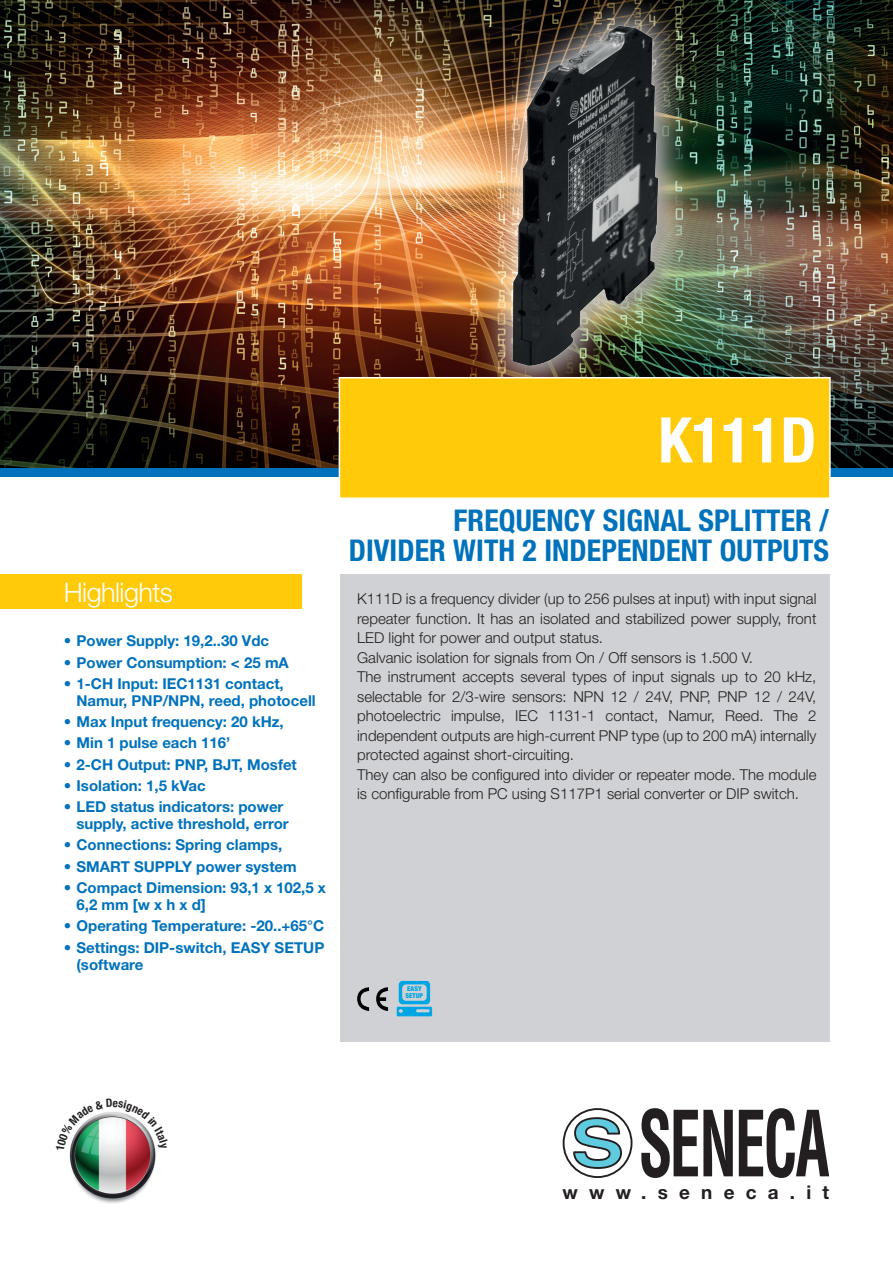
<style>
.page{position:relative;width:893px;height:1263px;background:#fff}
.page>*{position:absolute;margin:0;border:0;box-sizing:border-box;transform-origin:0 0}
.t1{font:700 condensed 63px "Helvetica Neue";letter-spacing:-.01em;color:#fff}
.t2{font:700 condensed 30px/30px "Helvetica Neue";letter-spacing:.005em;color:#0072bc;text-align:right}
.t3{font:300 27px "Helvetica Neue";letter-spacing:-.02em;color:#fff}
.t4{font:700 18.9px "Helvetica Neue";letter-spacing:.595em;color:#231f20}
.t5{font:300 15px/19.5px "Helvetica Neue";color:#231f20}
.t6{font:700 15px/17px "Helvetica Neue";color:#0072bc}
.t7{font:900 condensed 6.75px/6.8px "Helvetica Neue";color:#00a6e4}
</style>
<div class="page">
<img style="left:0;top:0;width:893px;height:468px">
<div style="left:0;top:468px;width:893px;height:8px;background:#0072bc"></div>
<div style="left:0;top:574px;width:302px;height:34px;background:#feca0a"></div>
<div style="left:340px;top:574px;width:489px;height:468px;background:#cfd1d4"></div>
<svg style="left:641px;top:1108px;width:92px;height:70px"></svg>
<svg style="left:739px;top:1108px;width:90px;height:70px"></svg>
<svg style="left:564px;top:1109px;width:68px;height:68px"></svg>
<div style="left:563px;top:1108px;width:69px;height:70px;border:2px solid #231f20;border-radius:50%"></div>
<svg style="left:572px;top:1116px;width:51px;height:54px"></svg>
<img style="left:64px;top:1107px;width:97px;height:98px;border-radius:49px">
<div style="left:475px;top:0;width:220px;height:402px;background:#fff;opacity:.75"></div>
<img style="left:496px;top:15px;width:178px;height:361px">
<div style="left:338px;top:376px;width:493px;height:122px;background:#feca0a"></div>
<svg style="left:357px;top:987px;width:12px;height:24px"></svg>
<svg style="left:376px;top:987px;width:12px;height:24px"></svg>
<svg style="left:397px;top:981px;width:35px;height:35px"></svg>
<svg style="left:64px;top:1107px;width:97px;height:44px"></svg>
<h3 class="t3" style="left:64px;top:576px;width:111px">Highlights</h3>
<p class="t6" style="left:64px;top:632px;width:207px">• Power Supply: 19,2..30 Vdc</p>
<p class="t6" style="left:64px;top:653px;width:227px">• Power Consumption: &lt; 25 mA</p>
<p class="t6" style="left:77px;top:675px;width:241px;text-indent:-13px">• 1-CH Input: IEC1131 contact,<br>Namur, PNP/NPN, reed, photocell</p>
<p class="t6" style="left:64px;top:713px;width:222px">• Max Input frequency: 20 kHz,</p>
<p class="t6" style="left:64px;top:734px;width:168px">• Min 1 pulse each 116’</p>
<p class="t6" style="left:64px;top:755px;width:235px">• 2-CH Output: PNP, BJT, Mosfet</p>
<p class="t6" style="left:64px;top:777px;width:143px">• Isolation: 1,5 kVac</p>
<p class="t6" style="left:77px;top:798px;width:214px;text-indent:-13px">• LED status indicators: power supply, active threshold, error</p>
<p class="t6" style="left:64px;top:836px;width:220px">• Connections: Spring clamps,</p>
<p class="t6" style="left:64px;top:857px;width:235px">• SMART SUPPLY power system</p>
<p class="t6" style="left:77px;top:879px;width:251px;text-indent:-13px">• Compact Dimension: 93,1 x 102,5 x<br>6,2 mm [w x h x d]</p>
<p class="t6" style="left:64px;top:917px;width:262px">• Operating Temperature: -20..+65°C</p>
<p class="t6" style="left:77px;top:938px;width:249px;text-indent:-13px">• Settings: DIP-switch, EASY SETUP (software</p>
<h1 class="t1" style="left:658px;top:402px;width:160px">K111D</h1>
<h2 class="t2" style="left:349px;top:505px;width:482px">FREQUENCY SIGNAL SPLITTER /<br>DIVIDER WITH 2 INDEPENDENT OUTPUTS</h2>
<p class="t5" style="left:357px;top:589px;width:461px">K111D is a frequency divider (up to 256 pulses at input) with input signal repeater function. It has an isolated and stabilized power supply, front LED light for power and output status.<br>Galvanic isolation for signals from On / Off sensors is 1.500 V.<br>The instrument accepts several types of input signals up to 20 kHz, selectable for 2/3-wire sensors: NPN 12 / 24V, PNP, PNP 12 / 24V, photoelectric impulse, IEC 1131-1 contact, Namur, Reed. The 2 independent outputs are high-current PNP type (up to 200 mA) internally protected against short-circuiting.<br>They can also be configured into divider or repeater mode. The module is configurable from PC using S117P1 serial converter or DIP switch.</p>
<p class="t7" style="left:406px;top:985px;width:19px">EASY<br>SETUP</p>
<p class="t4" style="left:562px;top:1180px;width:268px">www.seneca.it</p>
</div>
